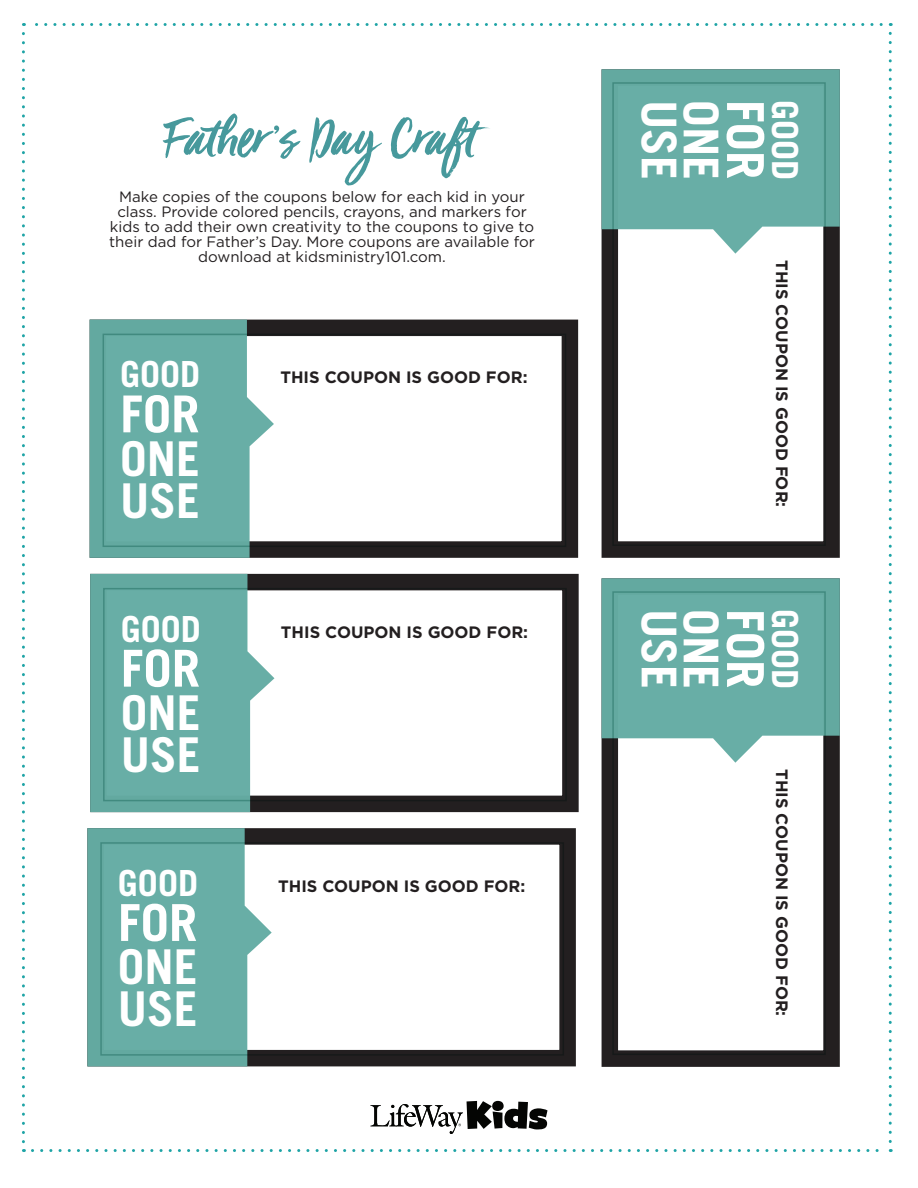
<style>
.page{position:relative;width:918px;height:1188px;background:#fff}
.page>*{position:absolute;margin:0;border:0;box-sizing:border-box;transform-origin:0 0}
.t1{font:58.5px "Viva Beautiful Pro";color:#47999c}
.t2{font:700 51px "Trade Gothic LT Std";color:#fff}
.t3{font:700 48px/42px "Trade Gothic LT Std";color:#fff}
.t4{font:700 36px "Trade Gothic LT Std";color:#fff}
.t5{font:700 16.5px "Gotham";color:#231f20}
.t6{font:15px/15px "Gotham";color:#231f20;text-align:center}
</style>
<div class="page">
<svg style="left:22px;top:34px;width:3px;height:1118px"></svg>
<svg style="left:32px;top:1149px;width:859px;height:3px"></svg>
<svg style="left:889px;top:23px;width:3px;height:1119px"></svg>
<svg style="left:23px;top:23px;width:858px;height:3px"></svg>
<div style="left:90px;top:320px;width:488px;height:238px;border:16px solid #231f20"></div>
<svg style="left:90px;top:320px;width:184px;height:238px;background:#75b3ac"></svg>
<div style="left:103px;top:334px;width:463px;height:213px;border:2px solid #65ada4"></div>
<div style="left:90px;top:574px;width:489px;height:238px;border:16px solid #231f20"></div>
<svg style="left:90px;top:574px;width:184px;height:238px;background:#75b3ab"></svg>
<div style="left:103px;top:588px;width:464px;height:213px;border:2px solid #65ada4"></div>
<div style="left:87px;top:828px;width:489px;height:238px;border:16px solid #231f20"></div>
<svg style="left:87px;top:828px;width:185px;height:238px;background:#77b3ac"></svg>
<div style="left:100px;top:842px;width:464px;height:214px;border:2px solid #65ada4"></div>
<div style="left:602px;top:69px;width:238px;height:489px;border:16px solid #231f20"></div>
<svg style="left:602px;top:69px;width:238px;height:185px;background:#76b3ac"></svg>
<div style="left:612px;top:82px;width:214px;height:464px;border:2px solid #65ada4"></div>
<div style="left:602px;top:578px;width:238px;height:489px;border:16px solid #231f20"></div>
<svg style="left:602px;top:578px;width:238px;height:185px;background:#76b3ac"></svg>
<div style="left:612px;top:591px;width:214px;height:464px;border:2px solid #65ada4"></div>
<svg style="left:370px;top:1101px;width:178px;height:33px"></svg>
<p class="t1" style="left:166px;top:99px;width:311px">Father’s Day Craft</p>
<p class="t6" style="left:109px;top:189px;width:427px">Make copies of the coupons below for each kid in your class. Provide colored pencils, crayons, and markers for kids to add their own creativity to the coupons to give to their dad for Father’s Day. More coupons are available for download at kidsministry101.com.</p>
<p class="t4" style="left:120px;top:352px;width:82px">GOOD</p>
<p class="t2" style="left:120px;top:383px;width:81px">FOR</p>
<p class="t3" style="left:120px;top:437px;width:82px">ONE<br>USE</p>
<p class="t4" style="left:121px;top:607px;width:82px">GOOD</p>
<p class="t2" style="left:121px;top:637px;width:81px">FOR</p>
<p class="t3" style="left:121px;top:691px;width:82px">ONE<br>USE</p>
<p class="t4" style="left:118px;top:861px;width:82px">GOOD</p>
<p class="t2" style="left:118px;top:891px;width:81px">FOR</p>
<p class="t3" style="left:118px;top:945px;width:82px">ONE<br>USE</p>
<p class="t5" style="left:280px;top:366px;width:249px">THIS COUPON IS GOOD FOR:</p>
<p class="t5" style="left:281px;top:621px;width:249px">THIS COUPON IS GOOD FOR:</p>
<p class="t5" style="left:278px;top:875px;width:249px">THIS COUPON IS GOOD FOR:</p>
<p class="t3" style="left:681px;top:100px;width:82px;rotate:90deg">USE</p>
<p class="t3" style="left:723px;top:100px;width:82px;rotate:90deg">ONE</p>
<p class="t2" style="left:777px;top:100px;width:81px;rotate:90deg">FOR</p>
<p class="t4" style="left:807px;top:100px;width:82px;rotate:90deg">GOOD</p>
<p class="t5" style="left:793px;top:260px;width:249px;rotate:90deg">THIS COUPON IS GOOD FOR:</p>
<p class="t3" style="left:681px;top:609px;width:82px;rotate:90deg">USE</p>
<p class="t3" style="left:723px;top:609px;width:82px;rotate:90deg">ONE</p>
<p class="t2" style="left:777px;top:609px;width:81px;rotate:90deg">FOR</p>
<p class="t4" style="left:807px;top:609px;width:82px;rotate:90deg">GOOD</p>
<p class="t5" style="left:793px;top:769px;width:249px;rotate:90deg">THIS COUPON IS GOOD FOR:</p>
</div>
